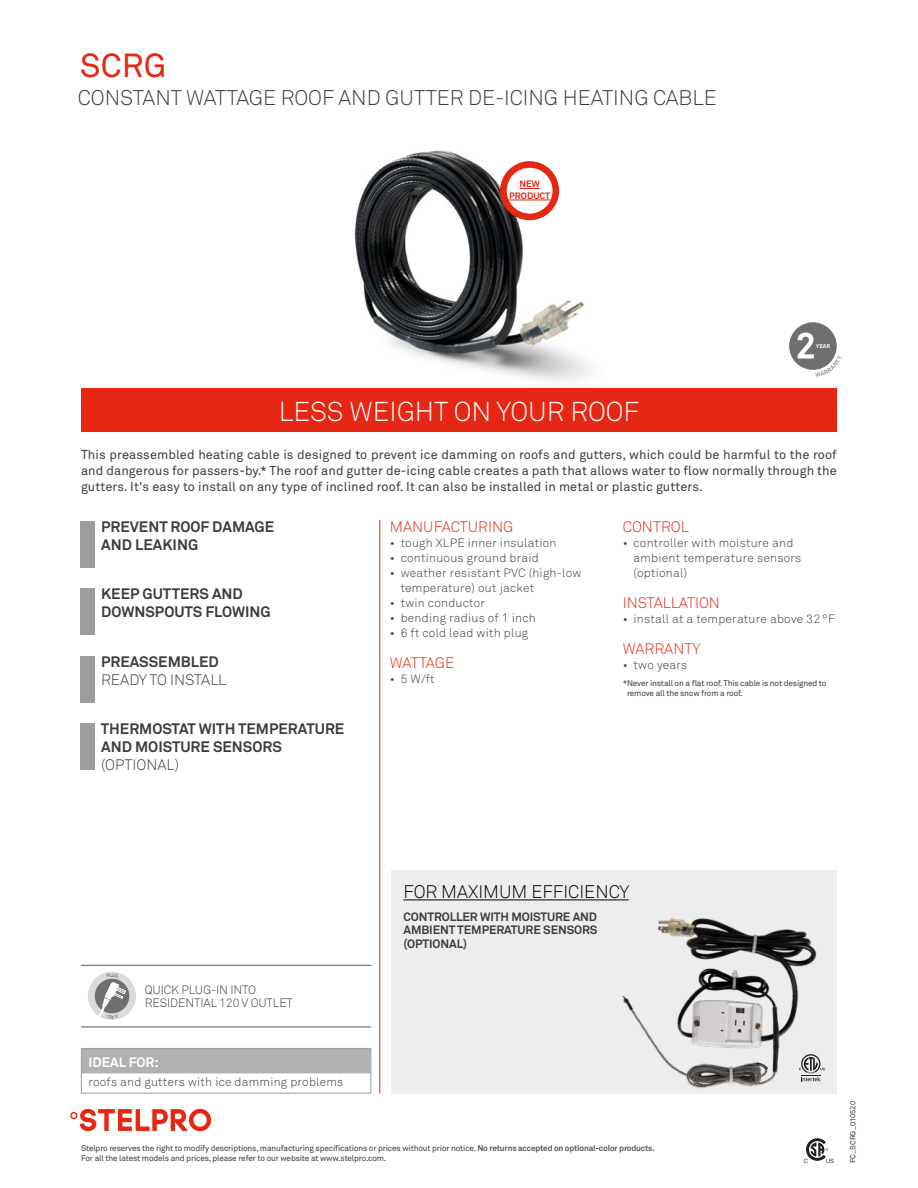
<style>
.page{position:relative;width:918px;height:1188px;background:#fff}
.page>*{position:absolute;margin:0;border:0;box-sizing:border-box;transform-origin:0 0}
.t1{font:33px "Akkurat";color:#e52713}
.t2{font:300 27px "Akkurat";color:#fff}
.t3{font:300 21px "Akkurat";color:#3c3c3b}
.t4{font:300 18px "Akkurat";color:#000}
.t5{font:700 15px/18px "Akkurat";color:#3c3c3b}
.t6{font:300 15px "Akkurat";color:#e52713}
.t7{font:300 15px "Akkurat";color:#3c3c3b}
.t8{font:700 13.5px "Akkurat";color:#fff}
.t9{font:12.75px/16.5px "Akkurat";letter-spacing:.01em;color:#3c3c3b;text-align:justify}
.t10{font:300 12px/15px "Akkurat";letter-spacing:.02em;color:#3c3c3b}
.t11{font:700 12px/13.5px "Akkurat";letter-spacing:-.01em;color:#3c3c3b;text-align:justify}
.t12{font:300 12px/13.5px "Akkurat";letter-spacing:-.01em;color:#3c3c3b}
.t13{font:700 9.15px/11.6px "Akkurat";color:#e52713;text-align:center}
.t14{font:8.25px/9.9px "Akkurat";letter-spacing:-.02em;color:#3c3c3b}
.t15{font:7.5px "Akkurat";color:#3c3c3b}
.t16{font:700 5.55px "Akkurat";color:#fff}
.s1{font-weight:700;color:#575756}
</style>
<div class="page">
<svg style="left:804px;top:1138px;width:30px;height:25px"></svg>
<img style="left:245px;top:150px;width:430px;height:239px">
<div style="left:392px;top:870px;width:445px;height:223px;background:#ededed"></div>
<img style="left:605px;top:899px;width:230px;height:195px">
<svg style="left:799px;top:1054px;width:26px;height:27px"></svg>
<hr style="left:380px;top:520px;width:1px;height:574px;background:#e52713">
<div style="left:82px;top:1048px;width:288px;height:25px;background:#b3b2b2"></div>
<div style="left:81px;top:1048px;width:290px;height:46px;border:1px solid #9d9d9c"></div>
<div style="left:81px;top:521px;width:14px;height:47px;background:#9d9d9c"></div>
<div style="left:81px;top:589px;width:14px;height:46px;background:#9d9d9c"></div>
<div style="left:81px;top:656px;width:14px;height:47px;background:#9d9d9c"></div>
<div style="left:81px;top:724px;width:14px;height:46px;background:#9d9d9c"></div>
<div style="left:81px;top:389px;width:756px;height:43px;background:#e52713"></div>
<div style="left:789px;top:322px;width:48px;height:48px;background:#706f6f;border-radius:50%"></div>
<hr style="left:81px;top:965px;width:290px;height:1px;background:#575756">
<hr style="left:81px;top:1027px;width:290px;height:1px;background:#575756">
<div style="left:88px;top:972px;width:48px;height:48px;background:#dadada;border-radius:50%"></div>
<div style="left:95px;top:979px;width:34px;height:34px;background:#706f6f;border-radius:50%"></div>
<hr style="left:404px;top:900px;width:225px;height:1px;background:#000">
<div style="left:500px;top:161px;width:59px;height:59px;border:7px solid #e52713;border-radius:50%"></div>
<svg style="left:519px;top:188px;width:21px;height:1px"></svg>
<hr style="left:509px;top:200px;width:41px;height:1px;background:#e52713">
<svg style="left:70px;top:1109px;width:141px;height:22px"></svg>
<svg style="left:798px;top:333px;width:39px;height:37px"></svg>
<svg style="left:95px;top:974px;width:32px;height:46px"></svg>
<h1 class="t1" style="left:80px;top:45px;width:88px">SCRG</h1>
<h3 class="t3" style="left:78px;top:85px;width:641px">CONSTANT WATTAGE ROOF AND GUTTER DE-ICING HEATING CABLE</h3>
<p class="t13" style="left:509px;top:178px;width:43px">NEW<br>PRODUCT</p>
<p class="t16" style="left:816px;top:343px;width:16px">YEAR</p>
<h2 class="t2" style="left:279px;top:395px;width:362px">LESS WEIGHT ON YOUR ROOF</h2>
<p class="t9" style="left:81px;top:446px;width:757px">This preassembled heating cable is designed to prevent ice damming on roofs and gutters, which could be harmful to the roof and dangerous for passers-by.* The roof and gutter de-icing cable creates a path that allows water to flow normally through the gutters. It's easy to install on any type of inclined roof. It can also be installed in metal or plastic gutters.</p>
<p class="t5" style="left:101px;top:517px;width:175px">PREVENT ROOF DAMAGE<br>AND LEAKING</p>
<p class="t5" style="left:101px;top:585px;width:171px">KEEP GUTTERS AND<br>DOWNSPOUTS FLOWING</p>
<p class="t5" style="left:101px;top:652px;width:119px">PREASSEMBLED</p>
<p class="t7" style="left:101px;top:670px;width:127px">READY TO INSTALL</p>
<p class="t5" style="left:101px;top:720px;width:245px">THERMOSTAT WITH TEMPERATURE<br>AND MOISTURE SENSORS</p>
<p class="t7" style="left:101px;top:756px;width:79px">(OPTIONAL)</p>
<p class="t6" style="left:390px;top:517px;width:125px">MANUFACTURING</p>
<p class="t10" style="left:390px;top:535px;width:168px">• tough XLPE inner insulation</p>
<p class="t10" style="left:390px;top:550px;width:150px">• continuous ground braid</p>
<p class="t10" style="left:401px;top:565px;width:182px;text-indent:-11px">• weather resistant PVC (high-low temperature) out jacket</p>
<p class="t10" style="left:390px;top:595px;width:97px">• twin conductor</p>
<p class="t10" style="left:390px;top:610px;width:147px">• bending radius of 1 inch</p>
<p class="t10" style="left:390px;top:625px;width:140px">• 6 ft cold lead with plug</p>
<p class="t6" style="left:390px;top:653px;width:66px">WATTAGE</p>
<p class="t10" style="left:390px;top:671px;width:46px">• 5 W/ft</p>
<p class="t6" style="left:623px;top:517px;width:68px">CONTROL</p>
<p class="t10" style="left:634px;top:535px;width:169px;text-indent:-11px">• controller with moisture and ambient temperature sensors (optional)</p>
<p class="t6" style="left:623px;top:593px;width:99px">INSTALLATION</p>
<p class="t10" style="left:623px;top:611px;width:214px">• install at a temperature above 32 °F</p>
<p class="t6" style="left:623px;top:639px;width:79px">WARRANTY</p>
<p class="t10" style="left:623px;top:657px;width:66px">• two years</p>
<p class="t14" style="left:627px;top:678px;width:201px;text-indent:-4px">*Never install on a flat roof. This cable is not designed to remove all the snow from a roof.</p>
<h3 class="t4" style="left:404px;top:880px;width:227px">FOR MAXIMUM EFFICIENCY</h3>
<p class="t12" style="left:145px;top:983px;width:150px">QUICK PLUG-IN INTO<br>RESIDENTIAL 120 V OUTLET</p>
<p class="t8" style="left:88px;top:1053px;width:72px">IDEAL FOR:</p>
<p class="t10" style="left:88px;top:1074px;width:256px">roofs and gutters with ice damming problems</p>
<p class="t11" style="left:404px;top:910px;width:196px">CONTROLLER WITH MOISTURE AND AMBIENT TEMPERATURE SENSORS (OPTIONAL)</p>
<p class="t14" style="left:81px;top:1143px;width:575px">Stelpro reserves the right to modify descriptions, manufacturing specifications or prices without prior notice. <span class="s1">No returns accepted on optional-color products.<br></span>For all the latest models and prices, please refer to our website at www.stelpro.com.</p>
<p class="t15" style="left:848px;top:1163px;width:64px;rotate:-90deg">FC_SCRG_010520</p>
</div>
